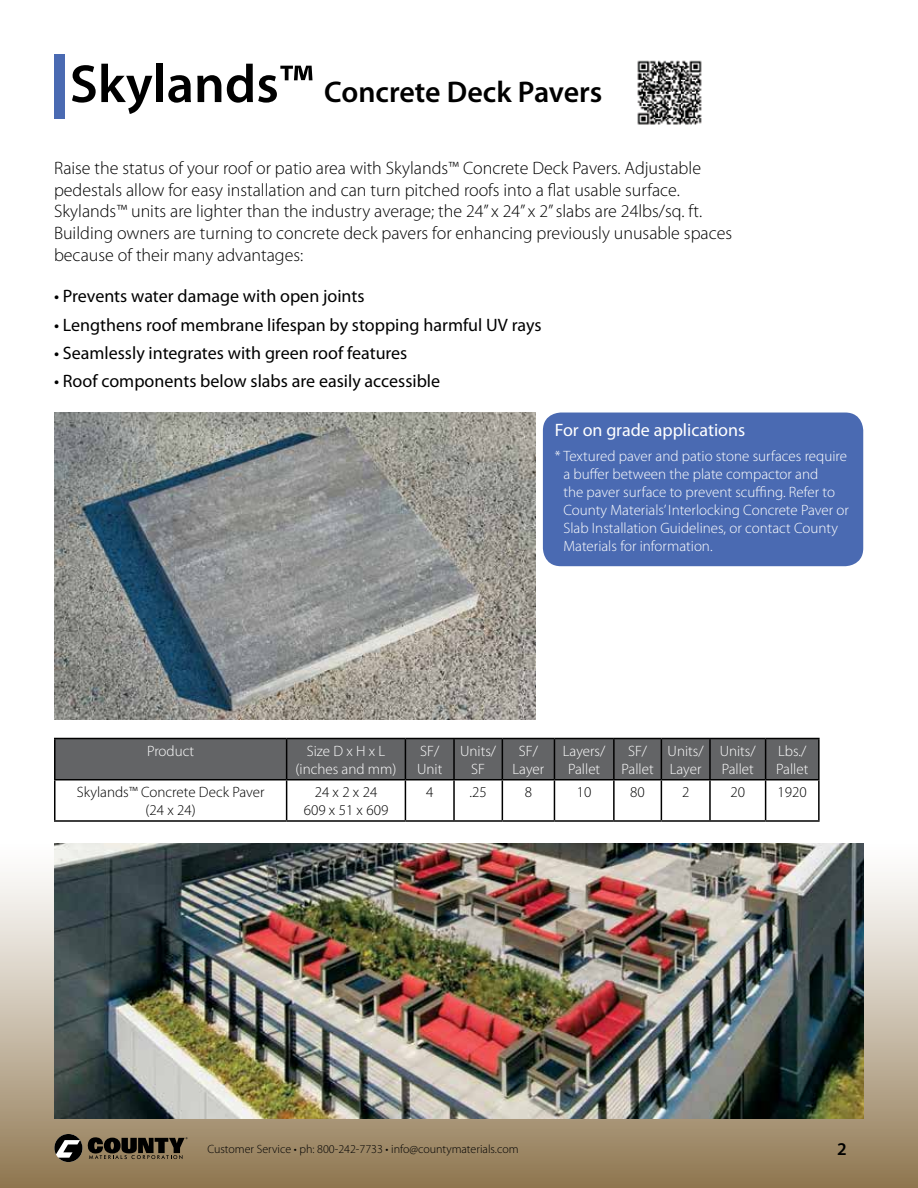
<style>
.page{position:relative;width:918px;height:1188px;background:#fff}
.page>*{position:absolute;margin:0;border:0;box-sizing:border-box;transform-origin:0 0}
.t1{font:600 30px "Myriad Pro";color:#000}
.t2{font:300 18px/21.6px "Myriad Pro";color:#000}
.t3{font:18px "Myriad Pro";color:#000}
.t4{font:18px "Myriad Pro";color:#fff}
.t5{font:600 18px "Myriad Pro";color:#000}
.t6{font:300 15px/18px "Myriad Pro";color:#fff;text-align:center}
.t7{font:300 15px/18px "Myriad Pro";color:#000;text-align:center}
.t8{font:300 12px "Myriad Pro";color:#000}
.s1{font-size:54px}
</style>
<div class="page">
<div style="left:56px;top:739px;width:762px;height:40px;background:#636466"></div>
<hr style="left:54px;top:738px;width:233px;height:1px;background:#000">
<hr style="left:54px;top:739px;width:2px;height:40px;background:#000">
<hr style="left:287px;top:738px;width:118px;height:1px;background:#000">
<hr style="left:286px;top:739px;width:1px;height:40px;background:#000">
<hr style="left:405px;top:738px;width:49px;height:1px;background:#000">
<hr style="left:405px;top:739px;width:1px;height:40px;background:#000">
<hr style="left:454px;top:738px;width:48px;height:1px;background:#000">
<hr style="left:453px;top:739px;width:2px;height:40px;background:#000">
<hr style="left:502px;top:738px;width:52px;height:1px;background:#000">
<hr style="left:502px;top:739px;width:1px;height:40px;background:#000">
<hr style="left:554px;top:738px;width:60px;height:1px;background:#000">
<hr style="left:554px;top:739px;width:1px;height:40px;background:#000">
<hr style="left:614px;top:738px;width:47px;height:1px;background:#000">
<hr style="left:613px;top:739px;width:2px;height:40px;background:#000">
<hr style="left:661px;top:738px;width:49px;height:1px;background:#000">
<hr style="left:661px;top:739px;width:1px;height:40px;background:#000">
<hr style="left:710px;top:738px;width:56px;height:1px;background:#000">
<hr style="left:709px;top:739px;width:2px;height:40px;background:#000">
<hr style="left:766px;top:738px;width:54px;height:1px;background:#000">
<hr style="left:765px;top:739px;width:1px;height:40px;background:#000">
<hr style="left:818px;top:739px;width:2px;height:40px;background:#000">
<hr style="left:54px;top:779px;width:233px;height:1px;background:#000">
<hr style="left:54px;top:780px;width:2px;height:40px;background:#000">
<hr style="left:287px;top:779px;width:118px;height:1px;background:#000">
<hr style="left:286px;top:780px;width:1px;height:40px;background:#000">
<hr style="left:405px;top:779px;width:49px;height:1px;background:#000">
<hr style="left:405px;top:780px;width:1px;height:40px;background:#000">
<hr style="left:454px;top:779px;width:48px;height:1px;background:#000">
<hr style="left:453px;top:780px;width:2px;height:40px;background:#000">
<hr style="left:502px;top:779px;width:52px;height:1px;background:#000">
<hr style="left:502px;top:780px;width:1px;height:40px;background:#000">
<hr style="left:554px;top:779px;width:60px;height:1px;background:#000">
<hr style="left:554px;top:780px;width:1px;height:40px;background:#000">
<hr style="left:614px;top:779px;width:47px;height:1px;background:#000">
<hr style="left:613px;top:780px;width:2px;height:40px;background:#000">
<hr style="left:661px;top:779px;width:49px;height:1px;background:#000">
<hr style="left:661px;top:780px;width:1px;height:40px;background:#000">
<hr style="left:710px;top:779px;width:56px;height:1px;background:#000">
<hr style="left:709px;top:780px;width:2px;height:40px;background:#000">
<hr style="left:766px;top:779px;width:54px;height:1px;background:#000">
<hr style="left:765px;top:780px;width:1px;height:40px;background:#000">
<hr style="left:818px;top:780px;width:2px;height:40px;background:#000">
<hr style="left:54px;top:820px;width:233px;height:2px;background:#000">
<hr style="left:287px;top:820px;width:118px;height:2px;background:#000">
<hr style="left:405px;top:820px;width:49px;height:2px;background:#000">
<hr style="left:454px;top:820px;width:48px;height:2px;background:#000">
<hr style="left:502px;top:820px;width:52px;height:2px;background:#000">
<hr style="left:554px;top:820px;width:60px;height:2px;background:#000">
<hr style="left:614px;top:820px;width:47px;height:2px;background:#000">
<hr style="left:661px;top:820px;width:49px;height:2px;background:#000">
<hr style="left:710px;top:820px;width:56px;height:2px;background:#000">
<hr style="left:766px;top:820px;width:54px;height:2px;background:#000">
<div style="left:543px;top:413px;width:320px;height:153px;background:#4a6ab2;border-radius:18px"></div>
<div style="left:54px;top:54px;width:11px;height:64px;background:#4a6ab2"></div>
<img style="left:637px;top:60px;width:65px;height:65px">
<img style="left:54px;top:413px;width:481px;height:306px">
<div style="left:0;top:844px;width:918px;height:344px;background:linear-gradient(to bottom,#fff,#927b55)"></div>
<svg style="left:54px;top:1134px;width:134px;height:28px"></svg>
<img style="left:54px;top:843px;width:810px;height:276px">
<h1 class="t1" style="left:70px;top:75px;width:534px"><span class="s1">Skylands™</span> Concrete Deck Pavers</h1>
<p class="t2" style="left:54px;top:158px;width:680px">Raise the status of your roof or patio area with Skylands™ Concrete Deck Pavers. Adjustable pedestals allow for easy installation and can turn pitched roofs into a flat usable surface.<br>Skylands™ units are lighter than the industry average; the 24” x 24” x 2” slabs are 24lbs/sq. ft.<br>Building owners are turning to concrete deck pavers for enhancing previously unusable spaces because of their many advantages:</p>
<p class="t3" style="left:54px;top:287px;width:312px">• Prevents water damage with open joints</p>
<p class="t3" style="left:54px;top:315px;width:489px">• Lengthens roof membrane lifespan by stopping harmful UV rays</p>
<p class="t3" style="left:54px;top:343px;width:355px">• Seamlessly integrates with green roof features</p>
<p class="t3" style="left:54px;top:372px;width:388px">• Roof components below slabs are easily accessible</p>
<p class="t4" style="left:555px;top:420px;width:192px">For on grade applications</p>
<p class="t6" style="left:563px;top:447px;width:287px;text-align:left;text-indent:-9px">* Textured paver and patio stone surfaces require a buffer between the plate compactor and<br>the paver surface to prevent scuffing. Refer to County Materials’ Interlocking Concrete Paver or Slab Installation Guidelines, or contact County Materials for information.</p>
<p class="t6" style="left:147px;top:742px;width:49px">Product</p>
<p class="t6" style="left:296px;top:742px;width:102px">Size D x H x L (inches and mm)</p>
<p class="t6" style="left:417px;top:742px;width:27px;text-align:left">SF/<br>Unit</p>
<p class="t6" style="left:460px;top:742px;width:38px">Units/<br>SF</p>
<p class="t6" style="left:513px;top:742px;width:33px">SF/<br>Layer</p>
<p class="t6" style="left:563px;top:742px;width:44px">Layers/<br>Pallet</p>
<p class="t6" style="left:622px;top:742px;width:34px">SF/<br>Pallet</p>
<p class="t6" style="left:668px;top:742px;width:38px;text-align:left">Units/<br>Layer</p>
<p class="t6" style="left:720px;top:742px;width:38px;text-align:left">Units/<br>Pallet</p>
<p class="t6" style="left:776px;top:742px;width:34px;text-align:left">Lbs./<br>Pallet</p>
<p class="t7" style="left:77px;top:783px;width:189px">Skylands™ Concrete Deck Paver (24 x 24)</p>
<p class="t7" style="left:304px;top:783px;width:86px">24 x 2 x 24<br>609 x 51 x 609</p>
<p class="t7" style="left:426px;top:783px;width:9px">4</p>
<p class="t7" style="left:470px;top:783px;width:19px">.25</p>
<p class="t7" style="left:525px;top:783px;width:9px">8</p>
<p class="t7" style="left:577px;top:783px;width:16px">10</p>
<p class="t7" style="left:630px;top:783px;width:16px">80</p>
<p class="t7" style="left:682px;top:783px;width:9px">2</p>
<p class="t7" style="left:730px;top:783px;width:16px">20</p>
<p class="t7" style="left:778px;top:783px;width:31px">1920</p>
<p class="t8" style="left:207px;top:1142px;width:313px">Customer Service • ph: 800-242-7733 • info@countymaterials.com</p>
<p class="t5" style="left:837px;top:1139px;width:11px">2</p>
</div>
